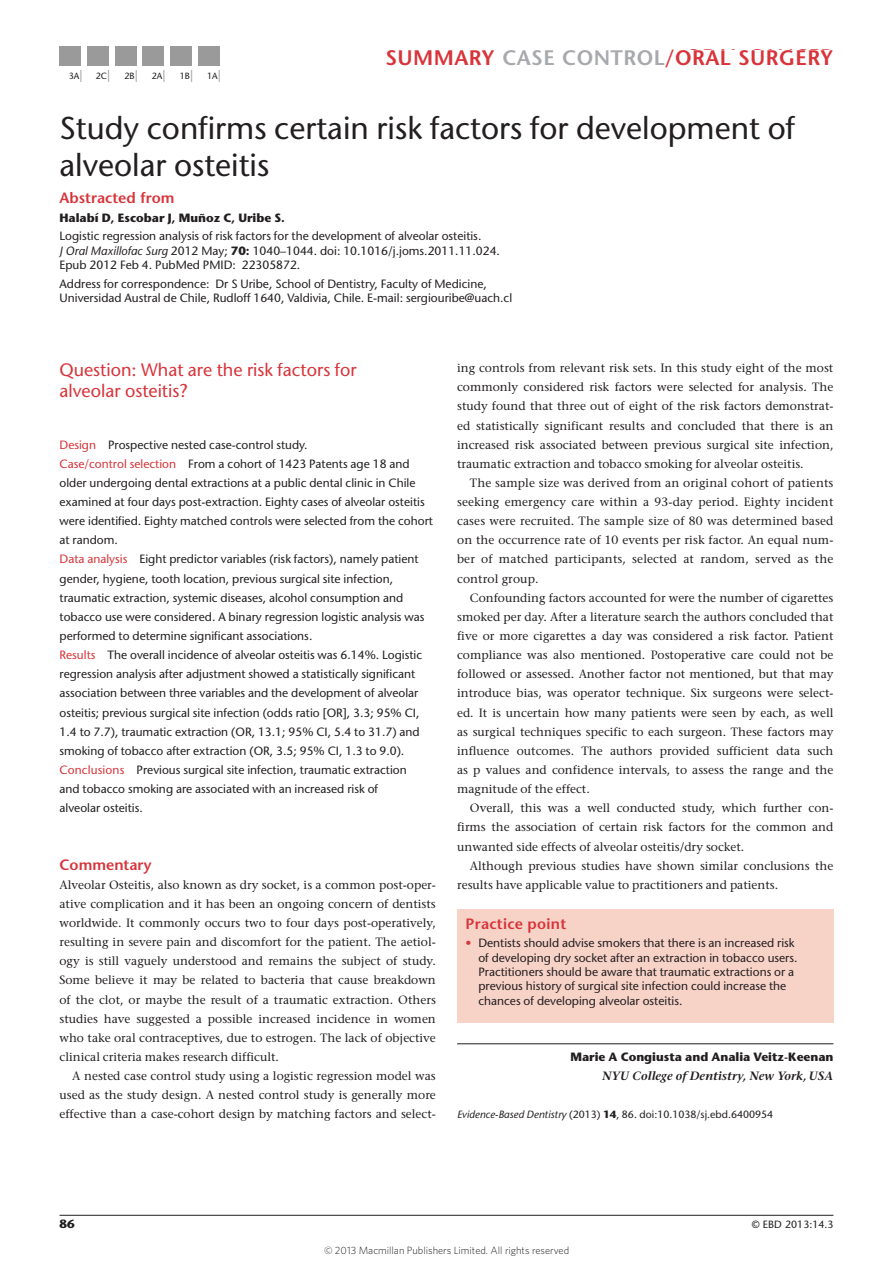
<style>
.page{position:relative;width:893px;height:1263px;background:#fff}
.page>*{position:absolute;margin:0;border:0;box-sizing:border-box;transform-origin:0 0}
.t1{font:31.5px/37.8px "Stone Sans Std Medium 2";color:#231f20}
.t2{font:600 21px "Stone Sans Std";letter-spacing:.02em;color:#d8343a}
.SUMMARY_QUESTION{font:18px/21.6px "Stone Sans Std Medium 2";color:#d8343a}
.SIDEHEAD{font:600 15px "Stone Sans Std";color:#d8343a}
.COMMENTARY_TEXT{font:600 15px "Stone Sans Std";letter-spacing:.02em;color:#d8343a}
.COMMENTARY_TEXT-2{font:500 12px/19.2px "Stone Serif Std";color:#231f20;text-align:justify}
.ABSTRACT{font:12px/19.2px "Stone Sans Std Medium 2";color:#231f20}
.COMMENTARY_TEXT_FULL{font:500 12px/19.2px "Stone Serif Std";color:#231f20;text-align:justify}
.HTML_Preformatted{font:12px/14.4px "Stone Sans Std Medium 2";color:#231f20}
.AUTHOR{font:700 12px "Stone Sans Std";color:#231f20}
.AUTHOR_AFFILIATION{font:italic 600 12px "Stone Serif Std";color:#231f20}
.HTML_Preformatted-2{font:700 12px "Stone Sans Std";color:#231f20}
.SUMMARY_BIBLIO{font:10.5px "Stone Sans Std Medium 2";color:#231f20}
.t3{font:300 10.5px "Whitney";color:#231f20}
.t4{font:9px "Stone Sans Std Medium 2";color:#231f20}
.s1{font-size:12px;color:#939598}
.s2{color:#a8a9ad}
.s3{font-family:"Stone Sans Std";font-weight:500;font-style:italic}
.s4{font-family:"Stone Sans Std";font-weight:700}
.s5{color:#d8343a}
.s6{font-family:"Stone Sans Std";font-weight:500;color:#d8343a}
</style>
<div class="page">
<div style="left:60px;top:46px;width:21px;height:20px;background:#9a9a9a"></div>
<div style="left:87px;top:46px;width:21px;height:20px;background:#9a9a9a"></div>
<div style="left:115px;top:46px;width:21px;height:20px;background:#9a9a9a"></div>
<div style="left:143px;top:46px;width:21px;height:20px;background:#9a9a9a"></div>
<div style="left:198px;top:46px;width:21px;height:20px;background:#9a9a9a"></div>
<div style="left:170px;top:46px;width:21px;height:20px;background:#9a9a9a"></div>
<hr style="left:60px;top:1215px;width:773px;height:1px;background:#231f20">
<hr style="left:457px;top:1043px;width:376px;height:1px;background:#231f20">
<div style="left:457px;top:909px;width:376px;height:114px;background:#f7d2c7"></div>
<p class="t4" style="left:69px;top:70px;width:15px">3A<span class="s1">|</span></p>
<p class="t4" style="left:96px;top:70px;width:16px">2C<span class="s1">|</span></p>
<p class="t4" style="left:124px;top:70px;width:15px">2B<span class="s1">|</span></p>
<p class="t4" style="left:152px;top:70px;width:15px">2A<span class="s1">|</span></p>
<p class="t4" style="left:180px;top:70px;width:15px">1B<span class="s1">|</span></p>
<p class="t4" style="left:207px;top:70px;width:15px">1A<span class="s1">|</span></p>
<p class="t2" style="left:685px;top:45px;width:149px">ORAL CANCER</p>
<p class="t2" style="left:385px;top:45px;width:449px">SUMMARY <span class="s2">CASE CONTROL</span>/ORAL SURGERY</p>
<p class="t1" style="left:60px;top:109px;width:737px">Study confirms certain risk factors for development of alveolar osteitis</p>
<p class="SIDEHEAD" style="left:60px;top:189px;width:117px">Abstracted from</p>
<p class="HTML_Preformatted-2" style="left:60px;top:210px;width:227px">Halabí D, Escobar J, Muñoz C, Uribe S.</p>
<p class="HTML_Preformatted" style="left:60px;top:229px;width:442px">Logistic regression analysis of risk factors for the development of alveolar osteitis.<br><span class="s3">J Oral Maxillofac Surg</span> 2012 May; <span class="s4">70:</span> 1040–1044. doi: 10.1016/j.joms.2011.11.024.<br>Epub 2012 Feb 4. PubMed PMID: 22305872.</p>
<p class="HTML_Preformatted" style="left:60px;top:276px;width:454px">Address for correspondence: Dr S Uribe, School of Dentistry, Faculty of Medicine,<br>Universidad Austral de Chile, Rudloff 1640, Valdivia, Chile. E-mail: sergiouribe@uach.cl</p>
<p class="SUMMARY_QUESTION" style="left:60px;top:359px;width:299px">Question: What are the risk factors for alveolar osteitis?</p>
<p class="ABSTRACT" style="left:60px;top:435px;width:250px"><span class="s5">Design</span> Prospective nested case-control study.</p>
<p class="ABSTRACT" style="left:60px;top:454px;width:375px"><span class="s5">Case/control selection</span> From a cohort of 1423 Patents age 18 and older undergoing dental extractions at a public dental clinic in Chile examined at four days post-extraction. Eighty cases of alveolar osteitis were identified. Eighty matched controls were selected from the cohort at random.</p>
<p class="ABSTRACT" style="left:60px;top:550px;width:367px"><span class="s5">Data analysis</span> Eight predictor variables (risk factors), namely patient gender, hygiene, tooth location, previous surgical site infection, traumatic extraction, systemic diseases, alcohol consumption and tobacco use were considered. A binary regression logistic analysis was performed to determine significant associations.</p>
<p class="ABSTRACT" style="left:60px;top:645px;width:364px"><span class="s5">Results</span> The overall incidence of alveolar osteitis was 6.14%. Logistic regression analysis after adjustment showed a statistically significant association between three variables and the development of alveolar osteitis; previous surgical site infection (odds ratio [OR], 3.3; 95% CI, 1.4 to 7.7), traumatic extraction (OR, 13.1; 95% CI, 5.4 to 31.7) and smoking of tobacco after extraction (OR, 3.5; 95% CI, 1.3 to 9.0).</p>
<p class="ABSTRACT" style="left:60px;top:760px;width:349px"><span class="s5">Conclusions</span> Previous surgical site infection, traumatic extraction and tobacco smoking are associated with an increased risk of alveolar osteitis.</p>
<p class="SIDEHEAD" style="left:60px;top:855px;width:93px">Commentary</p>
<p class="COMMENTARY_TEXT_FULL" style="left:60px;top:875px;width:378px">Alveolar Osteitis, also known as dry socket, is a common post-oper&shy;ative complication and it has been an ongoing concern of dentists worldwide. It commonly occurs two to four days post-operatively, resulting in severe pain and discomfort for the patient. The aetiol&shy;ogy is still vaguely understood and remains the subject of study.<br>Some believe it may be related to bacteria that cause breakdown of the clot, or maybe the result of a traumatic extraction. Others studies have suggested a possible increased incidence in women who take oral contraceptives, due to estrogen. The lack of objective clinical criteria makes research difficult.</p>
<p class="COMMENTARY_TEXT-2" style="left:60px;top:1066px;width:378px;text-indent:13px">A nested case control study using a logistic regression model was used as the study design. A nested control study is generally more effective than a case-cohort design by matching factors and select-</p>
<p class="COMMENTARY_TEXT-2" style="left:457px;top:358px;width:378px">ing controls from relevant risk sets. In this study eight of the most commonly considered risk factors were selected for analysis. The study found that three out of eight of the risk factors demonstrat&shy;ed statistically significant results and concluded that there is an increased risk associated between previous surgical site infection, traumatic extraction and tobacco smoking for alveolar osteitis.</p>
<p class="COMMENTARY_TEXT-2" style="left:457px;top:473px;width:378px;text-indent:13px">The sample size was derived from an original cohort of patients seeking emergency care within a 93-day period. Eighty incident cases were recruited. The sample size of 80 was determined based on the occurrence rate of 10 events per risk factor. An equal num&shy;ber of matched participants, selected at random, served as the control group.</p>
<p class="COMMENTARY_TEXT-2" style="left:457px;top:588px;width:378px;text-indent:13px">Confounding factors accounted for were the number of cigarettes smoked per day. After a literature search the authors concluded that five or more cigarettes a day was considered a risk factor. Patient compliance was also mentioned. Postoperative care could not be followed or assessed. Another factor not mentioned, but that may introduce bias, was operator technique. Six surgeons were select&shy;ed. It is uncertain how many patients were seen by each, as well as surgical techniques specific to each surgeon. These factors may influence outcomes. The authors provided sufficient data such as p values and confidence intervals, to assess the range and the magnitude of the effect.</p>
<p class="COMMENTARY_TEXT-2" style="left:457px;top:798px;width:378px;text-indent:13px">Overall, this was a well conducted study, which further con&shy;firms the association of certain risk factors for the common and unwanted side effects of alveolar osteitis/dry socket.</p>
<p class="COMMENTARY_TEXT-2" style="left:457px;top:856px;width:378px;text-indent:13px">Although previous studies have shown similar conclusions the results have applicable value to practitioners and patients.</p>
<p class="COMMENTARY_TEXT" style="left:466px;top:914px;width:102px">Practice point</p>
<p class="ABSTRACT" style="left:478px;top:936px;width:321px;line-height:14.4px;text-indent:-13px"><span class="s6">•</span> Dentists should advise smokers that there is an increased risk of developing dry socket after an extraction in tobacco users.<br>Practitioners should be aware that traumatic extractions or a previous history of surgical site infection could increase the chances of developing alveolar osteitis.</p>
<p class="AUTHOR" style="left:570px;top:1050px;width:265px">Marie A Congiusta and Analia Veitz-Keenan</p>
<p class="AUTHOR_AFFILIATION" style="left:602px;top:1069px;width:233px">NYU College of Dentistry, New York, USA</p>
<p class="SUMMARY_BIBLIO" style="left:457px;top:1108px;width:318px"><span class="s3">Evidence-Based Dentistry</span> (2013) <span class="s4">14</span>, 86. doi:10.1038/sj.ebd.6400954</p>
<p class="AUTHOR" style="left:60px;top:1217px;width:17px">86</p>
<p class="SUMMARY_BIBLIO" style="left:752px;top:1218px;width:83px">© EBD 2013:14.3</p>
<p class="t3" style="left:324px;top:1243px;width:247px">© 2013 Macmillan Publishers Limited. All rights reserved</p>
</div>
